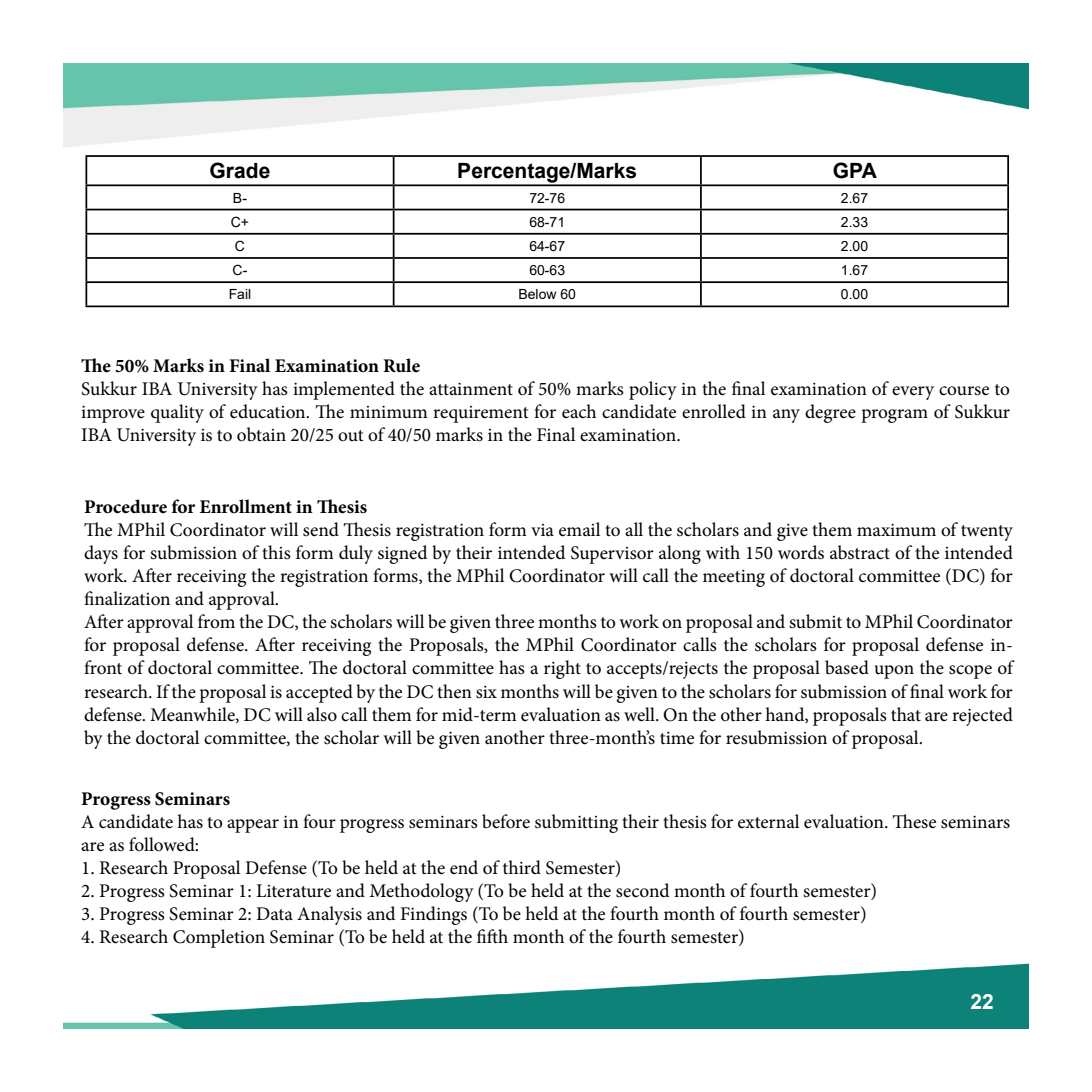
<style>
.page{position:relative;width:1092px;height:1092px;background:#fff}
.page>*{position:absolute;margin:0;border:0;box-sizing:border-box;transform-origin:0 0}
.t1{font:700 21px "Arial";color:#000}
.t2{font:700 21px "Arial";color:#fff}
.t3{font:19.25px/23.1px "Minion Pro";color:#000}
.t4{font:700 19.25px "Minion Pro";color:#000}
.t5{font:14px "Arial";color:#000}
</style>
<div class="page">
<img style="left:63px;top:63px;width:965px;height:965px">
<hr style="left:85px;top:155px;width:308px;height:2px;background:#000">
<hr style="left:85px;top:157px;width:2px;height:27px;background:#000">
<hr style="left:393px;top:155px;width:307px;height:2px;background:#000">
<hr style="left:700px;top:155px;width:308px;height:2px;background:#000">
<hr style="left:85px;top:184px;width:308px;height:2px;background:#000">
<hr style="left:85px;top:186px;width:2px;height:23px;background:#000">
<hr style="left:393px;top:184px;width:307px;height:2px;background:#000">
<hr style="left:700px;top:184px;width:308px;height:2px;background:#000">
<hr style="left:85px;top:209px;width:308px;height:1px;background:#000">
<hr style="left:85px;top:210px;width:2px;height:23px;background:#000">
<hr style="left:393px;top:209px;width:307px;height:1px;background:#000">
<hr style="left:700px;top:209px;width:308px;height:1px;background:#000">
<hr style="left:85px;top:233px;width:308px;height:1px;background:#000">
<hr style="left:85px;top:234px;width:2px;height:23px;background:#000">
<hr style="left:393px;top:233px;width:307px;height:1px;background:#000">
<hr style="left:700px;top:233px;width:308px;height:1px;background:#000">
<hr style="left:85px;top:257px;width:308px;height:2px;background:#000">
<hr style="left:85px;top:259px;width:2px;height:22px;background:#000">
<hr style="left:393px;top:257px;width:307px;height:2px;background:#000">
<hr style="left:700px;top:257px;width:308px;height:2px;background:#000">
<hr style="left:85px;top:281px;width:308px;height:2px;background:#000">
<hr style="left:85px;top:283px;width:2px;height:22px;background:#000">
<hr style="left:393px;top:281px;width:307px;height:2px;background:#000">
<svg style="left:393px;top:157px;width:1px;height:148px"></svg>
<hr style="left:700px;top:281px;width:308px;height:2px;background:#000">
<svg style="left:700px;top:157px;width:1px;height:148px"></svg>
<svg style="left:1007px;top:157px;width:1px;height:148px"></svg>
<hr style="left:85px;top:305px;width:308px;height:2px;background:#000">
<hr style="left:393px;top:305px;width:307px;height:2px;background:#000">
<hr style="left:700px;top:305px;width:308px;height:2px;background:#000">
<p class="t1" style="left:210px;top:156px;width:62px">Grade</p>
<p class="t1" style="left:457px;top:156px;width:181px">Percentage/Marks</p>
<p class="t1" style="left:832px;top:156px;width:45px">GPA</p>
<p class="t5" style="left:233px;top:188px;width:15px">B-</p>
<p class="t5" style="left:529px;top:188px;width:37px">72-76</p>
<p class="t5" style="left:840px;top:188px;width:29px">2.67</p>
<p class="t5" style="left:231px;top:212px;width:20px">C+</p>
<p class="t5" style="left:529px;top:212px;width:37px">68-71</p>
<p class="t5" style="left:840px;top:212px;width:29px">2.33</p>
<p class="t5" style="left:235px;top:236px;width:12px">C</p>
<p class="t5" style="left:529px;top:236px;width:37px">64-67</p>
<p class="t5" style="left:840px;top:236px;width:29px">2.00</p>
<p class="t5" style="left:232px;top:260px;width:16px">C-</p>
<p class="t5" style="left:529px;top:260px;width:37px">60-63</p>
<p class="t5" style="left:840px;top:260px;width:29px">1.67</p>
<p class="t5" style="left:229px;top:285px;width:24px">Fail</p>
<p class="t5" style="left:518px;top:285px;width:59px">Below 60</p>
<p class="t5" style="left:840px;top:285px;width:29px">0.00</p>
<p class="t4" style="left:81px;top:352px;width:340px">The 50% Marks in Final Examination Rule</p>
<p class="t3" style="left:81px;top:377px;width:930px;text-align:justify">Sukkur IBA University has implemented the attainment of 50% marks policy in the final examination of every course to improve quality of education. The minimum requirement for each candidate enrolled in any degree program of Sukkur IBA University is to obtain 20/25 out of 40/50 marks in the Final examination.</p>
<p class="t4" style="left:84px;top:493px;width:284px">Procedure for Enrollment in Thesis</p>
<p class="t3" style="left:84px;top:518px;width:930px">The MPhil Coordinator will send Thesis registration form via email to all the scholars and give them maximum of twenty days for submission of this form duly signed by their intended Supervisor along with 150 words abstract of the intended work. After receiving the registration forms, the MPhil Coordinator will call the meeting of doctoral committee (DC) for finalization and approval.<br>After approval from the DC, the scholars will be given three months to work on proposal and submit to MPhil Coordinator for proposal defense. After receiving the Proposals, the MPhil Coordinator calls the scholars for proposal defense in&shy;front of doctoral committee. The doctoral committee has a right to accepts/rejects the proposal based upon the scope of research. If the proposal is accepted by the DC then six months will be given to the scholars for submission of final work for defense. Meanwhile, DC will also call them for mid-term evaluation as well. On the other hand, proposals that are rejected by the doctoral committee, the scholar will be given another three-month’s time for resubmission of proposal.</p>
<p class="t4" style="left:81px;top:785px;width:150px">Progress Seminars</p>
<p class="t3" style="left:81px;top:810px;width:930px">A candidate has to appear in four progress seminars before submitting their thesis for external evaluation. These seminars are as followed:</p>
<p class="t3" style="left:81px;top:856px;width:541px">1. Research Proposal Defense (To be held at the end of third Semester)</p>
<p class="t3" style="left:81px;top:879px;width:797px">2. Progress Seminar 1: Literature and Methodology (To be held at the second month of fourth semester)</p>
<p class="t3" style="left:81px;top:902px;width:786px">3. Progress Seminar 2: Data Analysis and Findings (To be held at the fourth month of fourth semester)</p>
<p class="t3" style="left:81px;top:925px;width:665px">4. Research Completion Seminar (To be held at the fifth month of the fourth semester)</p>
<p class="t2" style="left:970px;top:986px;width:25px">22</p>
</div>
